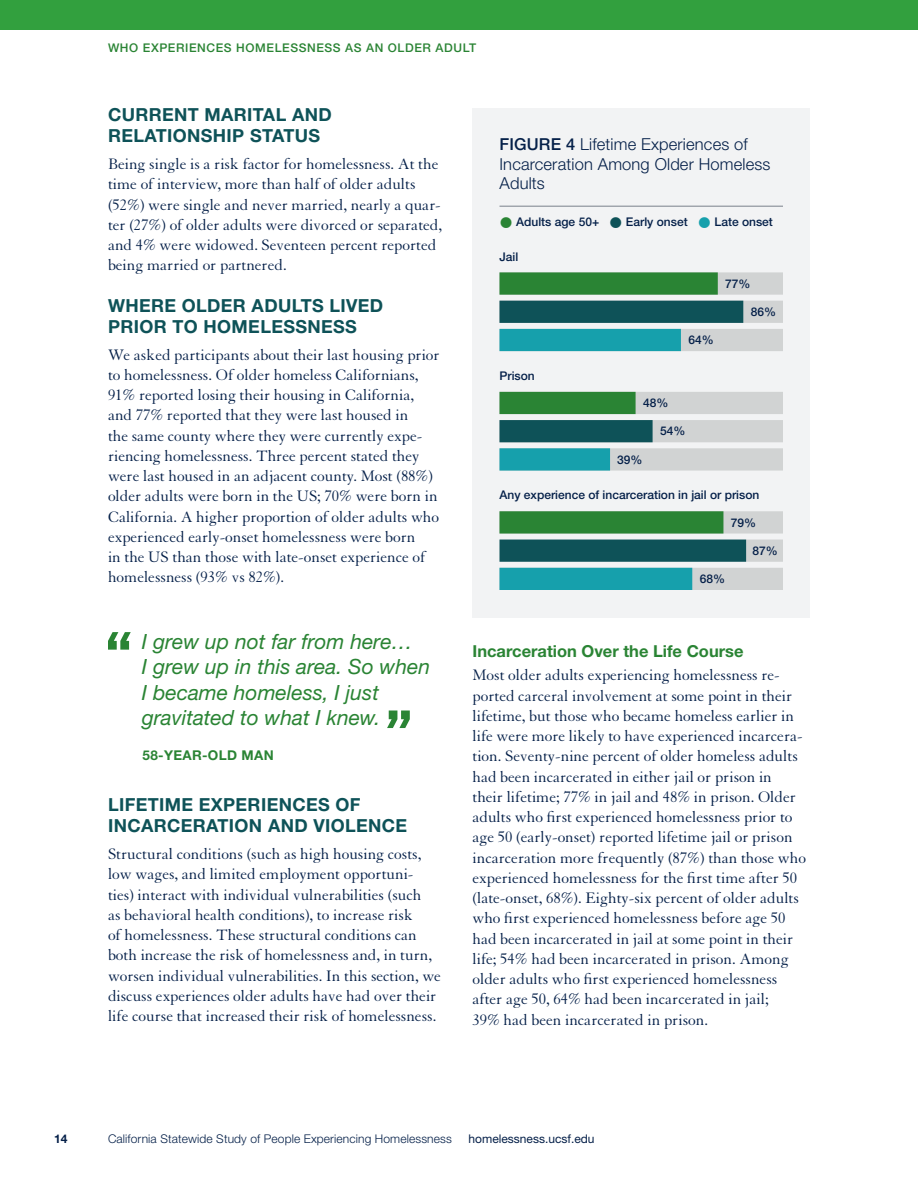
<style>
.page{position:relative;width:918px;height:1188px;background:#fff}
.page>*{position:absolute;margin:0;border:0;box-sizing:border-box;transform-origin:0 0}
.Quote_-_Helv_14_17_Italic{font:italic 21px/25.5px "Helvetica Neue LT Std";color:#2a8434}
.t1{font:700 18px/21px "Helvetica Neue LT Std";letter-spacing:.02em;color:#0e5258}
.Body_Copy_-_Granyon_11_13_5{font:16.5px/20.2px "Granjon LT Std";color:#052049}
.Figure_Caption_-_Helv_11_13_Light{font:300 16.5px/19.5px "Helvetica Neue LT Std";letter-spacing:.01em;color:#052049}
.t2{font:700 16.5px "Helvetica Neue LT Std";color:#2a8434}
.t3{font:700 13.5px "Helvetica Neue LT Std";letter-spacing:.025em;color:#2a8434}
.t4{font:300 12px "Helvetica Neue LT Std";letter-spacing:.01em;color:#052049}
.Figure_Caption_-_Helv_11_13_Light-2{font:500 12px "Helvetica Neue LT Std";color:#052049}
.t5{font:500 12px "Helvetica Neue LT Std";letter-spacing:.05em;color:#2a8434}
.Figure_Caption_-_Helv_8_14_Medium{font:500 12px "Helvetica Neue LT Std";color:#052049}
.Figure_Numbers_-_Helv_8_10_Med{font:500 12px "Helvetica Neue LT Std";color:#052049}
.t6{font:12px "Helvetica Neue LT Std";color:#052049}
.t7{font:700 12px "Helvetica Neue LT Std";color:#052049}
.s1{font-weight:500}
</style>
<div class="page">
<div style="left:0;top:0;width:918px;height:29px;background:#32a03e"></div>
<svg style="left:108px;top:632px;width:23px;height:18px"></svg>
<svg style="left:387px;top:711px;width:23px;height:17px"></svg>
<div style="left:472px;top:108px;width:338px;height:510px;background:#f2f3f4"></div>
<hr style="left:500px;top:206px;width:283px;height:1px;background:#878d96">
<svg style="left:500px;top:272px;width:283px;height:23px;background:#55985d"></svg>
<svg style="left:500px;top:511px;width:283px;height:23px;background:#52975a"></svg>
<svg style="left:500px;top:301px;width:283px;height:22px;background:#2a6469"></svg>
<svg style="left:500px;top:568px;width:283px;height:22px;background:#51b0b8"></svg>
<svg style="left:500px;top:392px;width:283px;height:22px;background:#80ad86"></svg>
<svg style="left:500px;top:420px;width:283px;height:22px;background:#688d90"></svg>
<svg style="left:500px;top:329px;width:283px;height:22px;background:#59b2ba"></svg>
<svg style="left:500px;top:448px;width:283px;height:23px;background:#8bc0c5"></svg>
<svg style="left:500px;top:540px;width:283px;height:22px;background:#296469"></svg>
<p class="t5" style="left:108px;top:41px;width:370px">WHO EXPERIENCES HOMELESSNESS AS AN OLDER ADULT</p>
<h2 class="t1" style="left:108px;top:104px;width:225px">CURRENT MARITAL AND<br>RELATIONSHIP STATUS</h2>
<p class="Body_Copy_-_Granyon_11_13_5" style="left:108px;top:154px;width:336px">Being single is a risk factor for homelessness. At the time of interview, more than half of older adults (52%) were single and never married, nearly a quar&shy;ter (27%) of older adults were divorced or separated, and 4% were widowed. Seventeen percent reported being married or partnered.</p>
<h2 class="t1" style="left:108px;top:294px;width:277px">WHERE OLDER ADULTS LIVED<br>PRIOR TO HOMELESSNESS</h2>
<p class="Body_Copy_-_Granyon_11_13_5" style="left:108px;top:345px;width:333px">We asked participants about their last housing prior to homelessness. Of older homeless Californians, 91% reported losing their housing in California, and 77% reported that they were last housed in<br>the same county where they were currently expe&shy;riencing homelessness. Three percent stated they were last housed in an adjacent county. Most (88%) older adults were born in the US; 70% were born in California. A higher proportion of older adults who experienced early-onset homelessness were born<br>in the US than those with late-onset experience of homelessness (93% vs 82%).</p>
<p class="Figure_Caption_-_Helv_11_13_Light" style="left:499px;top:134px;width:273px"><span class="s1">FIGURE 4</span> Lifetime Experiences of<br>Incarceration Among Older Homeless<br>Adults</p>
<p class="Figure_Caption_-_Helv_8_14_Medium" style="left:516px;top:215px;width:85px">Adults age 50+</p>
<p class="Figure_Caption_-_Helv_8_14_Medium" style="left:626px;top:215px;width:63px">Early onset</p>
<p class="Figure_Caption_-_Helv_8_14_Medium" style="left:714px;top:215px;width:60px">Late onset</p>
<p class="Figure_Caption_-_Helv_11_13_Light-2" style="left:500px;top:249px;width:20px">Jail</p>
<p class="Figure_Caption_-_Helv_11_13_Light-2" style="left:500px;top:369px;width:37px">Prison</p>
<p class="Figure_Numbers_-_Helv_8_10_Med" style="left:688px;top:333px;width:27px">64%</p>
<p class="Figure_Numbers_-_Helv_8_10_Med" style="left:725px;top:276px;width:27px">77%</p>
<p class="Figure_Numbers_-_Helv_8_10_Med" style="left:751px;top:305px;width:27px">86%</p>
<p class="Figure_Numbers_-_Helv_8_10_Med" style="left:643px;top:396px;width:27px">48%</p>
<p class="Figure_Numbers_-_Helv_8_10_Med" style="left:617px;top:452px;width:27px">39%</p>
<p class="Figure_Numbers_-_Helv_8_10_Med" style="left:660px;top:424px;width:27px">54%</p>
<p class="Figure_Caption_-_Helv_11_13_Light-2" style="left:500px;top:488px;width:261px">Any experience of incarceration in jail or prison</p>
<p class="Figure_Numbers_-_Helv_8_10_Med" style="left:731px;top:515px;width:27px">79%</p>
<p class="Figure_Numbers_-_Helv_8_10_Med" style="left:700px;top:572px;width:27px">68%</p>
<p class="Figure_Numbers_-_Helv_8_10_Med" style="left:753px;top:544px;width:27px">87%</p>
<p class="Quote_-_Helv_14_17_Italic" style="left:142px;top:628px;width:290px">I grew up not far from here…<br>I grew up in this area. So when<br>I became homeless, I just gravitated to what I knew.</p>
<p class="t3" style="left:142px;top:747px;width:133px">58-YEAR-OLD MAN</p>
<h2 class="t1" style="left:108px;top:794px;width:301px">LIFETIME EXPERIENCES OF<br>INCARCERATION AND VIOLENCE</h2>
<p class="Body_Copy_-_Granyon_11_13_5" style="left:108px;top:844px;width:334px">Structural conditions (such as high housing costs, low wages, and limited employment opportuni&shy;ties) interact with individual vulnerabilities (such<br>as behavioral health conditions), to increase risk<br>of homelessness. These structural conditions can both increase the risk of homelessness and, in turn, worsen individual vulnerabilities. In this section, we discuss experiences older adults have had over their life course that increased their risk of homelessness.</p>
<h3 class="t2" style="left:472px;top:641px;width:273px">Incarceration Over the Life Course</h3>
<p class="Body_Copy_-_Granyon_11_13_5" style="left:472px;top:666px;width:335px">Most older adults experiencing homelessness re&shy;ported carceral involvement at some point in their lifetime, but those who became homeless earlier in life were more likely to have experienced incarcera&shy;tion. Seventy-nine percent of older homeless adults had been incarcerated in either jail or prison in their lifetime; 77% in jail and 48% in prison. Older adults who first experienced homelessness prior to age 50 (early-onset) reported lifetime jail or prison incarceration more frequently (87%) than those who experienced homelessness for the first time after 50 (late-onset, 68%). Eighty-six percent of older adults who first experienced homelessness before age 50 had been incarcerated in jail at some point in their life; 54% had been incarcerated in prison. Among older adults who first experienced homelessness after age 50, 64% had been incarcerated in jail;<br>39% had been incarcerated in prison.</p>
<p class="t7" style="left:54px;top:1131px;width:15px">14</p>
<p class="t4" style="left:108px;top:1131px;width:345px">California Statewide Study of People Experiencing Homelessness</p>
<p class="t6" style="left:469px;top:1131px;width:128px">homelessness.ucsf.edu</p>
</div>
